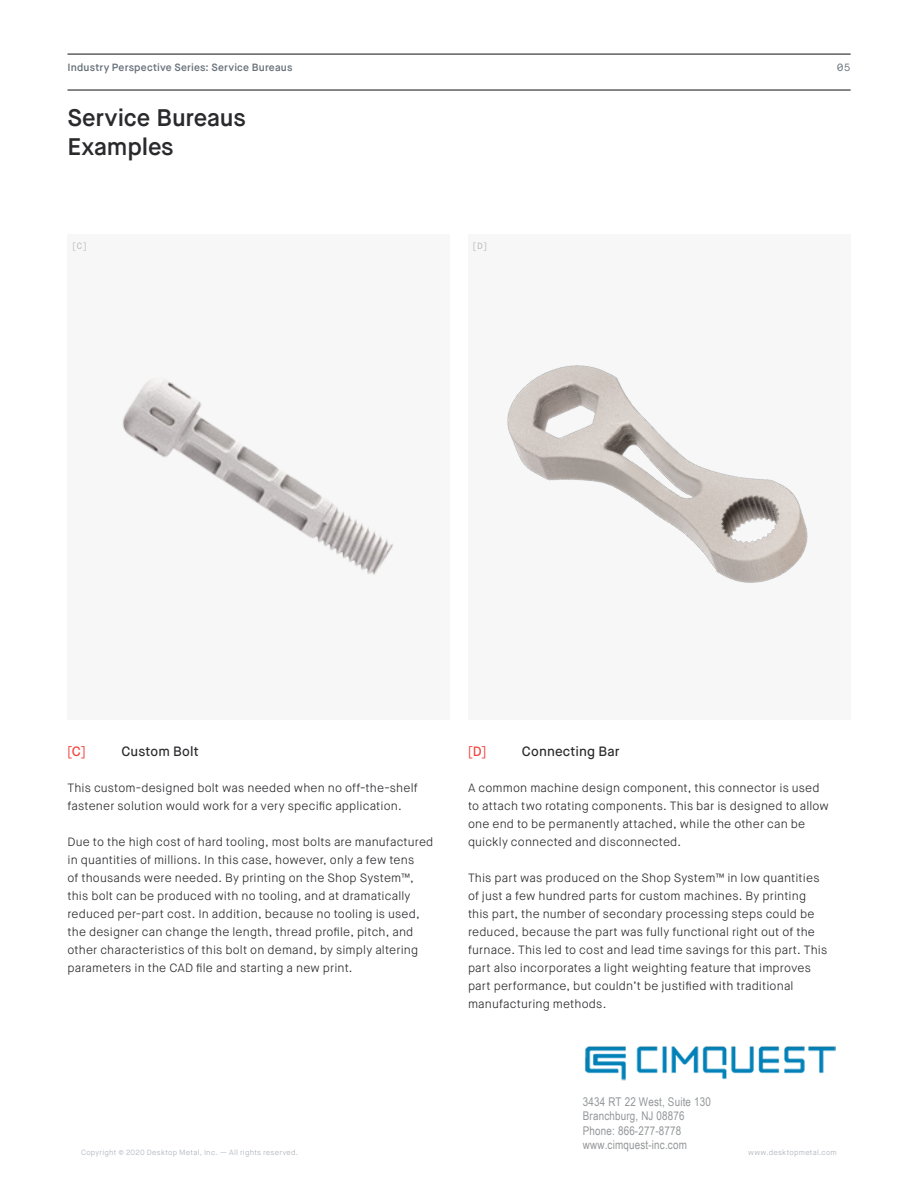
<style>
.page{position:relative;width:918px;height:1188px;background:#fff}
.page>*{position:absolute;margin:0;border:0;box-sizing:border-box;transform-origin:0 0}
.Body_Title{font:600 24px/28.8px "Maison Neue";letter-spacing:-.01em;color:#2a2a2d}
.Body_Text{font:500 13.5px "Maison Neue";letter-spacing:.01em;color:#2a2a2d}
.Body_Text-2{font:500 13.5px "Maison Neue";color:#ef453e}
.Body_Text-3{font:300 12px/18px "Maison Neue";letter-spacing:.015em;color:#2a2a2d}
.t1{font:12px/14.4px "Arial Narrow";letter-spacing:.015em;color:#939698}
.t2{font:600 10.5px "Maison Neue";letter-spacing:.015em;color:#68717a}
.t3{font:10.5px "Maison Neue Mono";color:#68717a}
.t4{font:9px "Maison Neue Mono";color:#bababa}
.t5{font:300 7.5px "Maison Neue";letter-spacing:.035em;color:#a9b0b8}
</style>
<div class="page">
<hr style="left:68px;top:54px;width:783px;height:1px;background:#2a2a2d">
<hr style="left:68px;top:89px;width:783px;height:2px;background:#2a2a2d">
<img style="left:507px;top:365px;width:301px;height:218px">
<img style="left:122px;top:377px;width:272px;height:198px">
<img style="left:585px;top:1046px;width:251px;height:35px">
<p class="t2" style="left:68px;top:61px;width:226px">Industry Perspective Series: Service Bureaus</p>
<p class="t3" style="left:837px;top:61px;width:15px">05</p>
<p class="Body_Title" style="left:68px;top:103px;width:180px">Service Bureaus<br>Examples</p>
<p class="t4" style="left:71px;top:240px;width:18px">[C]</p>
<p class="t4" style="left:472px;top:240px;width:18px">[D]</p>
<p class="Body_Text-2" style="left:68px;top:743px;width:20px">[C]</p>
<p class="Body_Text" style="left:122px;top:743px;width:79px">Custom Bolt</p>
<p class="Body_Text-3" style="left:68px;top:779px;width:352px">This custom-designed bolt was needed when no off-the-shelf fastener solution would work for a very specific application.</p>
<p class="Body_Text-3" style="left:68px;top:833px;width:367px">Due to the high cost of hard tooling, most bolts are manufactured in quantities of millions. In this case, however, only a few tens<br>of thousands were needed. By printing on the Shop System™, this bolt can be produced with no tooling, and at dramatically reduced per-part cost. In addition, because no tooling is used, the designer can change the length, thread profile, pitch, and other characteristics of this bolt on demand, by simply altering parameters in the CAD file and starting a new print.</p>
<p class="Body_Text-2" style="left:468px;top:743px;width:20px">[D]</p>
<p class="Body_Text" style="left:522px;top:743px;width:99px">Connecting Bar</p>
<p class="Body_Text-3" style="left:468px;top:779px;width:363px">A common machine design component, this connector is used to attach two rotating components. This bar is designed to allow one end to be permanently attached, while the other can be quickly connected and disconnected.</p>
<p class="Body_Text-3" style="left:468px;top:869px;width:361px">This part was produced on the Shop System™ in low quantities of just a few hundred parts for custom machines. By printing this part, the number of secondary processing steps could be reduced, because the part was fully functional right out of the furnace. This led to cost and lead time savings for this part. This part also incorporates a light weighting feature that improves part performance, but couldn’t be justified with traditional manufacturing methods.</p>
<p class="t1" style="left:583px;top:1094px;width:130px">3434 RT 22 West, Suite 130<br>Branchburg, NJ 08876<br>Phone: 866-277-8778 www.cimquest-inc.com</p>
<p class="t5" style="left:81px;top:1148px;width:219px">Copyright © 2020 Desktop Metal, Inc. — All rights reserved.</p>
<p class="t5" style="left:748px;top:1148px;width:90px">www.desktopmetal.com</p>
</div>
